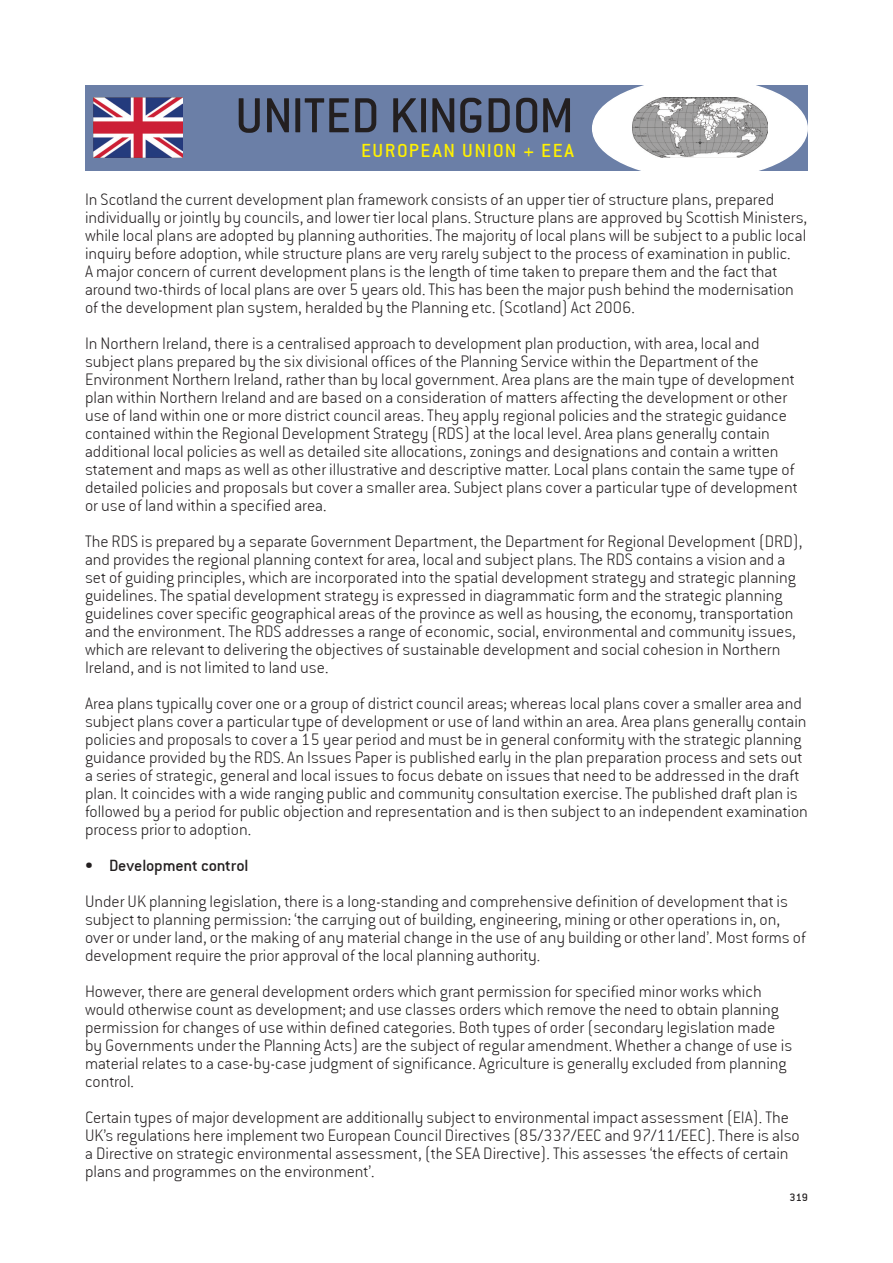
<style>
.page{position:relative;width:893px;height:1263px;background:#fff}
.page>*{position:absolute;margin:0;border:0;box-sizing:border-box;transform-origin:0 0}
.t1{font:54px "Conduit ITC";letter-spacing:-.01em;color:#231f20}
.t2{font:21px "Conduit ITC";letter-spacing:.075em;color:#fff101}
.t3{font:18px/18px "Conduit Ex Lt ITCTT";color:#231f20}
.t4{font:18px "Conduit ITC";letter-spacing:-.01em;color:#231f20}
.t5{font:12px "Conduit ITC";color:#231f20}
</style>
<div class="page">
<div style="left:85px;top:85px;width:723px;height:85px;background:#6b7fa7"></div>
<div style="left:593px;top:79px;width:214px;height:99px;background:#fff;border-radius:50%"></div>
<img style="left:633px;top:97px;width:134px;height:60px">
<img style="left:94px;top:98px;width:88px;height:59px">
<h1 class="t1" style="left:235px;top:85px;width:340px">UNITED KINGDOM</h1>
<p class="t2" style="left:361px;top:139px;width:214px">EUROPEAN UNION + EEA</p>
<p class="t3" style="left:85px;top:190px;width:724px">In Scotland the current development plan framework consists of an upper tier of structure plans, prepared individually or jointly by councils, and lower tier local plans. Structure plans are approved by Scottish Ministers, while local plans are adopted by planning authorities. The majority of local plans will be subject to a public local inquiry before adoption, while structure plans are very rarely subject to the process of examination in public.<br>A major concern of current development plans is the length of time taken to prepare them and the fact that around two-thirds of local plans are over 5 years old. This has been the major push behind the modernisation of the development plan system, heralded by the Planning etc. (Scotland) Act 2006.</p>
<p class="t3" style="left:85px;top:334px;width:714px">In Northern Ireland, there is a centralised approach to development plan production, with area, local and subject plans prepared by the six divisional offices of the Planning Service within the Department of the Environment Northern Ireland, rather than by local government. Area plans are the main type of development plan within Northern Ireland and are based on a consideration of matters affecting the development or other use of land within one or more district council areas. They apply regional policies and the strategic guidance contained within the Regional Development Strategy (RDS) at the local level. Area plans generally contain additional local policies as well as detailed site allocations, zonings and designations and contain a written statement and maps as well as other illustrative and descriptive matter. Local plans contain the same type of detailed policies and proposals but cover a smaller area. Subject plans cover a particular type of development or use of land within a specified area.</p>
<p class="t3" style="left:85px;top:532px;width:719px">The RDS is prepared by a separate Government Department, the Department for Regional Development (DRD), and provides the regional planning context for area, local and subject plans. The RDS contains a vision and a set of guiding principles, which are incorporated into the spatial development strategy and strategic planning guidelines. The spatial development strategy is expressed in diagrammatic form and the strategic planning guidelines cover specific geographical areas of the province as well as housing, the economy, transportation and the environment. The RDS addresses a range of economic, social, environmental and community issues, which are relevant to delivering the objectives of sustainable development and social cohesion in Northern Ireland, and is not limited to land use.</p>
<p class="t3" style="left:85px;top:694px;width:724px">Area plans typically cover one or a group of district council areas; whereas local plans cover a smaller area and subject plans cover a particular type of development or use of land within an area. Area plans generally contain policies and proposals to cover a 15 year period and must be in general conformity with the strategic planning guidance provided by the RDS. An Issues Paper is published early in the plan preparation process and sets out a series of strategic, general and local issues to focus debate on issues that need to be addressed in the draft plan. It coincides with a wide ranging public and community consultation exercise. The published draft plan is followed by a period for public objection and representation and is then subject to an independent examination process prior to adoption.</p>
<p class="t4" style="left:85px;top:855px;width:165px">• Development control</p>
<p class="t3" style="left:85px;top:892px;width:722px">Under UK planning legislation, there is a long-standing and comprehensive definition of development that is subject to planning permission: ‘the carrying out of building, engineering, mining or other operations in, on, over or under land, or the making of any material change in the use of any building or other land’. Most forms of development require the prior approval of the local planning authority.</p>
<p class="t3" style="left:85px;top:982px;width:709px">However, there are general development orders which grant permission for specified minor works which would otherwise count as development; and use classes orders which remove the need to obtain planning permission for changes of use within defined categories. Both types of order (secondary legislation made by Governments under the Planning Acts) are the subject of regular amendment. Whether a change of use is material relates to a case-by-case judgment of significance. Agriculture is generally excluded from planning control.</p>
<p class="t3" style="left:85px;top:1108px;width:716px">Certain types of major development are additionally subject to environmental impact assessment (EIA). The UK’s regulations here implement two European Council Directives (85/337/EEC and 97/11/EEC). There is also a Directive on strategic environmental assessment, (the SEA Directive). This assesses ‘the effects of certain plans and programmes on the environment’.</p>
<p class="t5" style="left:790px;top:1190px;width:20px">319</p>
</div>
